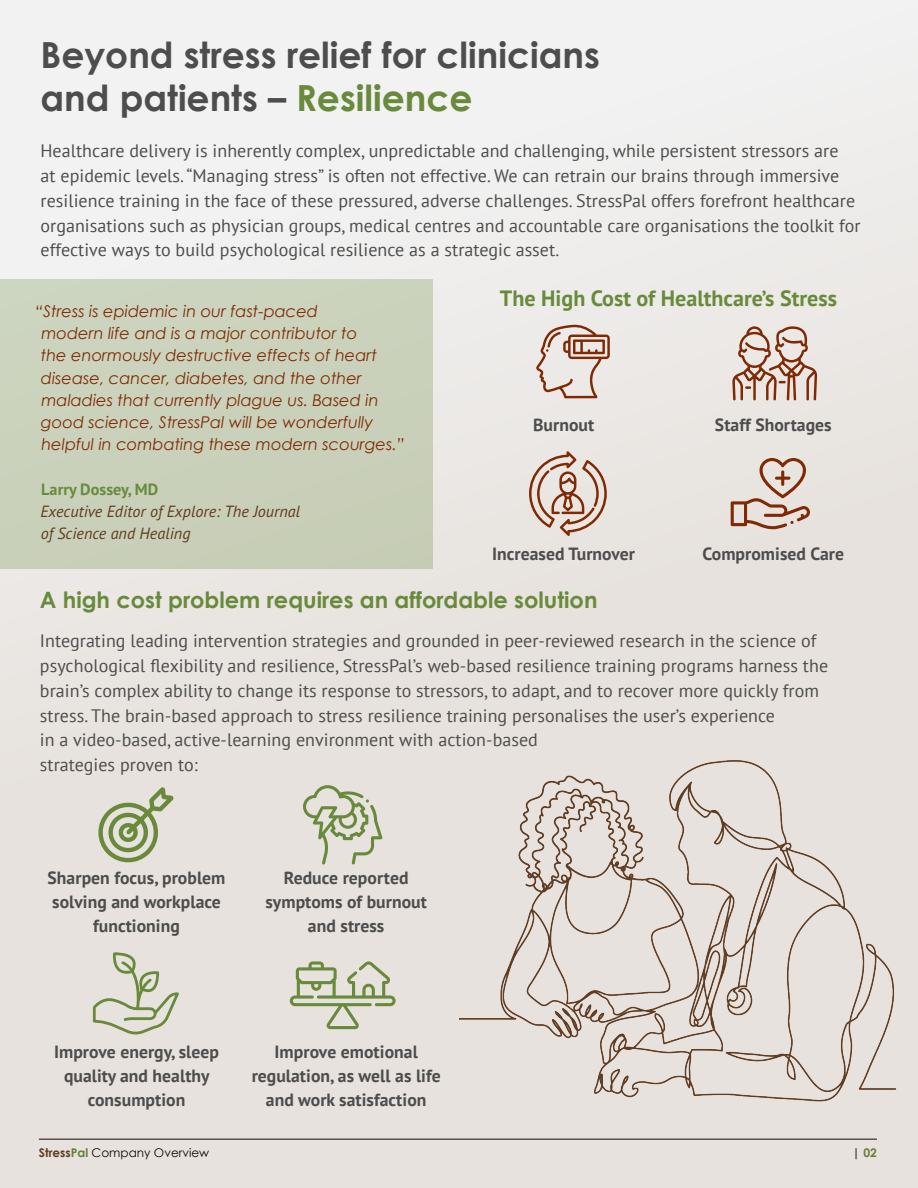
<style>
.page{position:relative;width:918px;height:1188px;background:#fff}
.page>*{position:absolute;margin:0;border:0;box-sizing:border-box;transform-origin:0 0}
.t1{font:700 36px/43.5px "Century Gothic";color:#4d4d4d}
.t2{font:700 22.5px "Century Gothic";color:#698a3b}
.t3{font:700 22.05px "PT Sans";color:#698a3b}
.t4{font:18px/24.8px "PT Sans";letter-spacing:.005em;color:#4d4d4d}
.t5{font:700 17.7px/24.3px "PT Sans";letter-spacing:.005em;color:#4d4d4d;text-align:center}
.t6{font:italic 16.2px/22.2px "Century Gothic";color:#802903}
.t7{font:italic 16.2px/22.4px "PT Sans Pro";color:#613d21}
.t8{font:12px "Century Gothic";color:#000}
.t9{font:700 12px "Century Gothic";color:#698a3b}
.s1{color:#698a3b}
.s2{font-weight:700;font-style:normal;color:#698a3b}
.s3{font-weight:700;color:#613d21}
.s4{font-weight:700;color:#698a3b}
.s5{font-weight:400;color:#000}
</style>
<div class="page">
<div style="left:0;top:0;width:918px;height:1188px;background:linear-gradient(to right,#ebe8e5,#ebe8e5)"></div>
<img style="left:459px;top:746px;width:459px;height:385px">
<div style="left:0;top:280px;width:433px;height:289px;background:#c9d1bb"></div>
<svg style="left:536px;top:324px;width:74px;height:74px;background:#d5c0b6"></svg>
<svg style="left:732px;top:326px;width:85px;height:74px;background:#cdb2a6"></svg>
<svg style="left:529px;top:451px;width:78px;height:85px;background:#d1bbb0"></svg>
<svg style="left:731px;top:458px;width:79px;height:71px;background:#d2bcb1"></svg>
<svg style="left:93px;top:952px;width:86px;height:82px;background:#d1d2c0"></svg>
<svg style="left:95px;top:787px;width:79px;height:78px;background:#c2c8ad"></svg>
<svg style="left:290px;top:961px;width:106px;height:68px;background:#c8ccb6"></svg>
<svg style="left:303px;top:785px;width:79px;height:80px;background:#cacdb8"></svg>
<p class="t1" style="left:40px;top:31px;width:561px">Beyond stress relief for clinicians and patients – <span class="s1">Resilience</span></p>
<p class="t4" style="left:40px;top:138px;width:822px">Healthcare delivery is inherently complex, unpredictable and challenging, while persistent stressors are<br>at epidemic levels. “Managing stress” is often not effective. We can retrain our brains through immersive resilience training in the face of these pressured, adverse challenges. StressPal offers forefront healthcare organisations such as physician groups, medical centres and accountable care organisations the toolkit for effective ways to build psychological resilience as a strategic asset.</p>
<p class="t6" style="left:41px;top:300px;width:365px;text-indent:-6px">“Stress is epidemic in our fast-paced<br>modern life and is a major contributor to<br>the enormously destructive effects of heart disease, cancer, diabetes, and the other maladies that currently plague us. Based in good science, StressPal will be wonderfully helpful in combating these modern scourges.”</p>
<p class="t7" style="left:40px;top:478px;width:261px"><span class="s2">Larry Dossey, MD<br></span>Executive Editor of Explore: The Journal of Science and Healing</p>
<p class="t3" style="left:500px;top:284px;width:339px">The High Cost of Healthcare’s Stress</p>
<p class="t5" style="left:533px;top:412px;width:63px">Burnout</p>
<p class="t5" style="left:715px;top:412px;width:118px">Staff Shortages</p>
<p class="t5" style="left:492px;top:542px;width:145px">Increased Turnover</p>
<p class="t5" style="left:703px;top:542px;width:143px">Compromised Care</p>
<p class="t2" style="left:40px;top:582px;width:559px">A high cost problem requires an affordable solution</p>
<p class="t4" style="left:40px;top:628px;width:790px">Integrating leading intervention strategies and grounded in peer-reviewed research in the science of psychological flexibility and resilience, StressPal’s web-based resilience training programs harness the brain’s complex ability to change its response to stressors, to adapt, and to recover more quickly from stress. The brain-based approach to stress resilience training personalises the user’s experience<br>in a video-based, active-learning environment with action-based<br>strategies proven to:</p>
<p class="t5" style="left:48px;top:865px;width:179px">Sharpen focus, problem solving and workplace functioning</p>
<p class="t5" style="left:265px;top:865px;width:163px">Reduce reported symptoms of burnout and stress</p>
<p class="t5" style="left:54px;top:1039px;width:167px">Improve energy, sleep quality and healthy consumption</p>
<p class="t5" style="left:252px;top:1039px;width:190px">Improve emotional regulation, as well as life and work satisfaction</p>
<p class="t8" style="left:39px;top:1146px;width:172px"><span class="s3">Stress</span><span class="s4">Pal</span> Company Overview</p>
<p class="t9" style="left:852px;top:1144px;width:26px"><span class="s5">|</span> 02</p>
</div>
